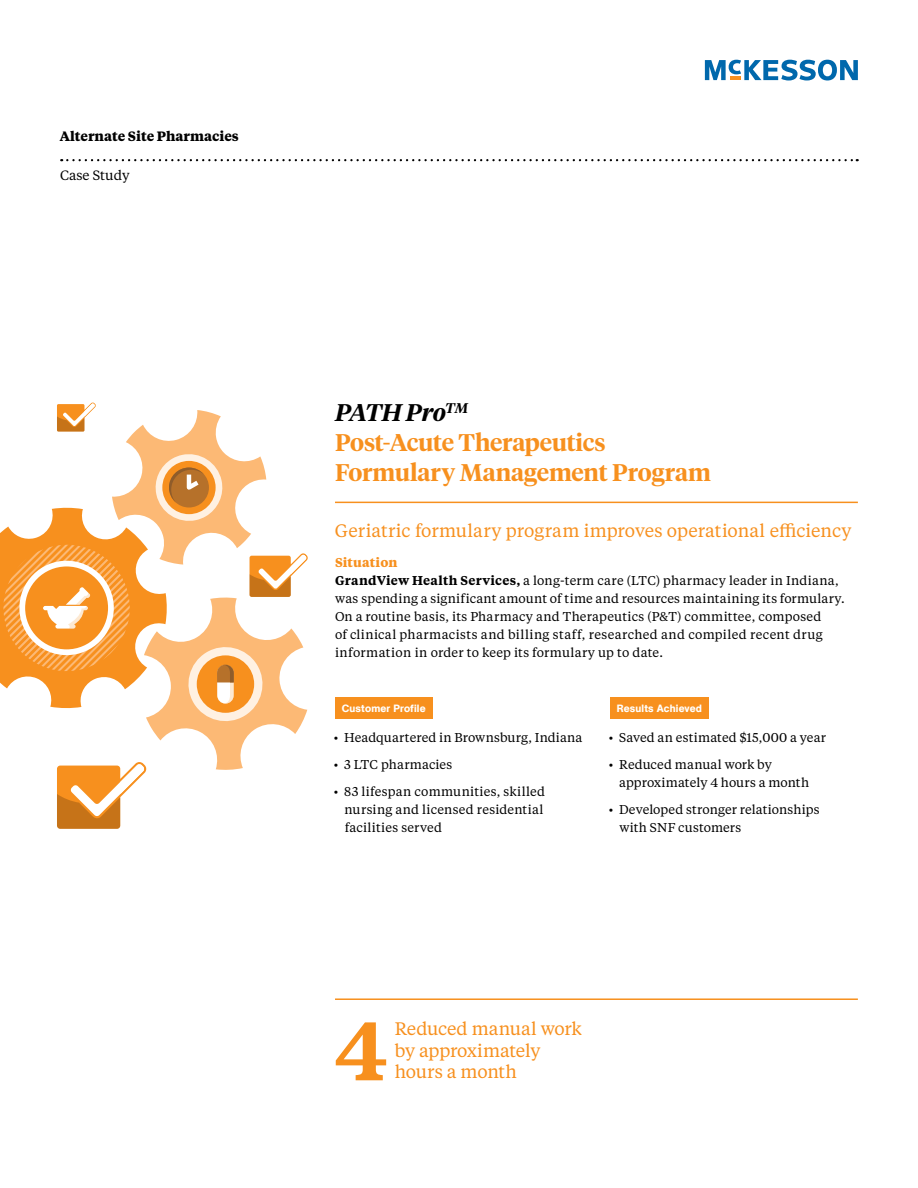
<style>
.page{position:relative;width:918px;height:1188px;background:#fff}
.page>*{position:absolute;margin:0;border:0;box-sizing:border-box;transform-origin:0 0}
.t1{font:600 82.5px "Tiempos Text";color:#f7901e}
.t2{font:600 24px/30px "Tiempos Headline";letter-spacing:-.005em;color:#f7901e}
.t3{font:18px/21.6px "Tiempos Text";letter-spacing:-.005em;color:#f7901e}
.t4{font:700 13.5px "Tiempos Text";color:#000}
.t5{font:13.5px "Tiempos Text";color:#000}
.t6{font:12.75px/18px "Tiempos Text";letter-spacing:.015em;color:#000}
.t7{font:500 10.5px "AG Book Pro";letter-spacing:.02em;color:#fff}
.s1{font-style:italic;color:#000}
.s2{font-weight:700;color:#f7901e}
.s3{font-weight:600}
</style>
<div class="page">
<svg style="left:0;top:403px;width:308px;height:426px"></svg>
<svg style="left:705px;top:60px;width:153px;height:21px"></svg>
<svg style="left:61px;top:159px;width:797px;height:2px"></svg>
<hr style="left:335px;top:502px;width:523px;height:1px;background:#f7901e">
<hr style="left:335px;top:998px;width:523px;height:2px;background:#f7901e">
<div style="left:335px;top:698px;width:97px;height:21px;background:#f7901e"></div>
<div style="left:610px;top:698px;width:99px;height:21px;background:#f7901e"></div>
<p class="t4" style="left:60px;top:127px;width:181px">Alternate Site Pharmacies</p>
<p class="t5" style="left:60px;top:166px;width:71px">Case Study</p>
<h2 class="t2" style="left:335px;top:397px;width:378px"><span class="s1">PATH Pro</span><sup>TM<br></sup>Post-Acute Therapeutics<br>Formulary Management Program</h2>
<h3 class="t3" style="left:335px;top:519px;width:518px">Geriatric formulary program improves operational efficiency</h3>
<p class="t6" style="left:335px;top:553px;width:511px"><span class="s2">Situation<br></span><span class="s3">GrandView Health Services,</span> a long-term care (LTC) pharmacy leader in Indiana, was spending a significant amount of time and resources maintaining its formulary.<br>On a routine basis, its Pharmacy and Therapeutics (P&amp;T) committee, composed<br>of clinical pharmacists and billing staff, researched and compiled recent drug information in order to keep its formulary up to date.</p>
<p class="t7" style="left:342px;top:702px;width:85px">Customer Profile</p>
<p class="t6" style="left:334px;top:728px;width:250px">• Headquartered in Brownsburg, Indiana</p>
<p class="t6" style="left:334px;top:755px;width:120px">• 3 LTC pharmacies</p>
<p class="t6" style="left:344px;top:782px;width:202px;text-indent:-11px">• 83 lifespan communities, skilled nursing and licensed residential facilities served</p>
<p class="t7" style="left:617px;top:702px;width:87px">Results Achieved</p>
<p class="t6" style="left:609px;top:728px;width:219px">• Saved an estimated $15,000 a year</p>
<p class="t6" style="left:619px;top:755px;width:191px;text-indent:-10px">• Reduced manual work by approximately 4 hours a month</p>
<p class="t6" style="left:619px;top:800px;width:202px;text-indent:-11px">• Developed stronger relationships with SNF customers</p>
<h1 class="t1" style="left:335px;top:993px;width:55px">4</h1>
<h3 class="t3" style="left:395px;top:1017px;width:189px">Reduced manual work by approximately</h3>
<h3 class="t3" style="left:395px;top:1060px;width:124px">hours a month</h3>
</div>
